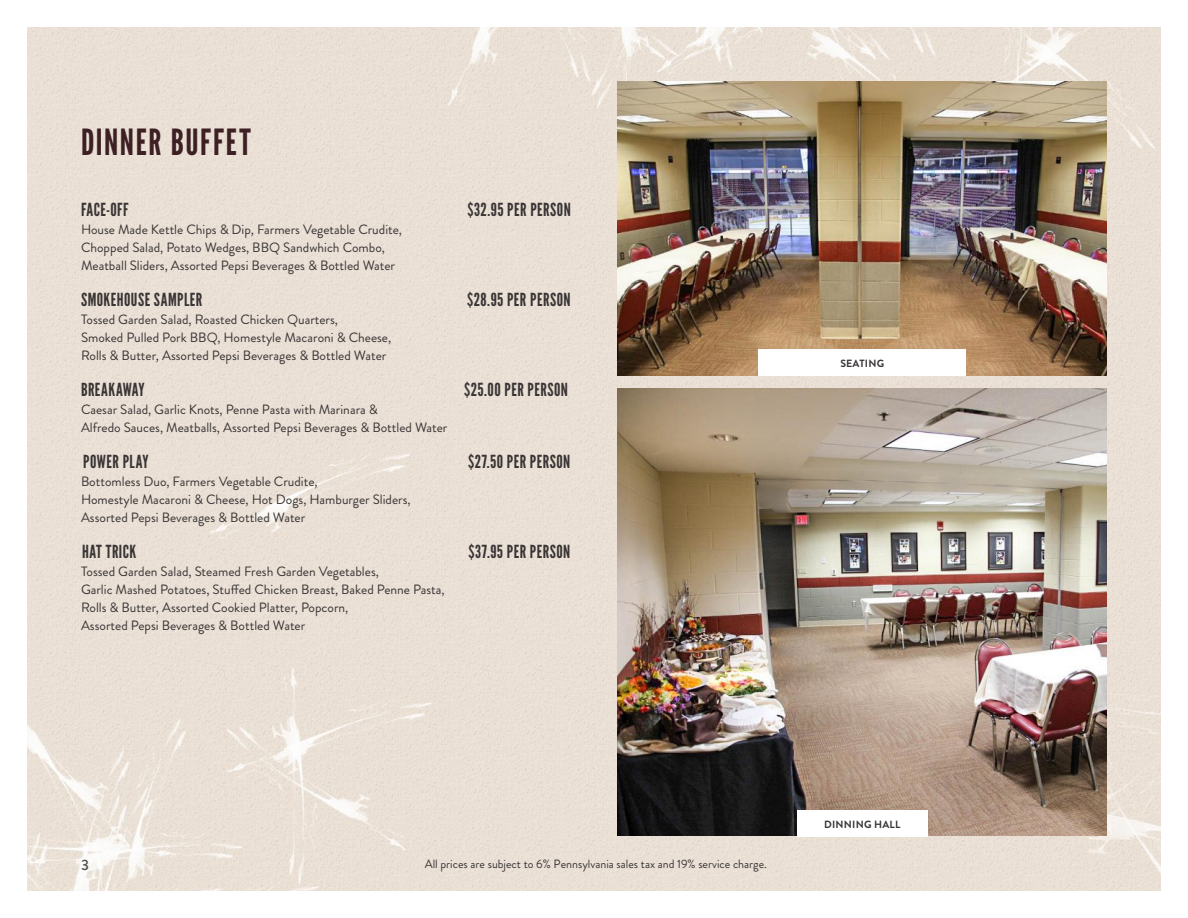
<style>
.page{position:relative;width:1188px;height:918px;background:#fff}
.page>*{position:absolute;margin:0;border:0;box-sizing:border-box;transform-origin:0 0}
.t1{font:36px "League Gothic";letter-spacing:.045em;color:#3d2024}
.t2{font:18px "League Gothic";letter-spacing:.025em;color:#393535}
.t3{font:500 15px "Brandon Grotesque";color:#4e4b4c}
.t4{font:13.5px/18px "Brandon Grotesque";color:#393535}
.t5{font:12px "Brandon Grotesque";color:#393535}
.t6{font:700 10.5px "Brandon Grotesque";letter-spacing:.02em;color:#393535}
</style>
<div class="page">
<div style="left:27px;top:27px;width:1134px;height:864px;background:#eae0d6"></div>
<img style="left:618px;top:389px;width:489px;height:447px">
<img style="left:618px;top:81px;width:489px;height:294px">
<div style="left:759px;top:350px;width:207px;height:26px;background:#fff"></div>
<div style="left:797px;top:811px;width:131px;height:26px;background:#fff"></div>
<h1 class="t1" style="left:81px;top:121px;width:171px">DINNER BUFFET</h1>
<h2 class="t2" style="left:81px;top:199px;width:49px">FACE-OFF</h2>
<h2 class="t2" style="left:467px;top:199px;width:105px">$32.95 PER PERSON</h2>
<p class="t4" style="left:81px;top:221px;width:323px">House Made Kettle Chips &amp; Dip, Farmers Vegetable Crudite,<br>Chopped Salad, Potato Wedges, BBQ Sandwhich Combo,<br>Meatball Sliders, Assorted Pepsi Beverages &amp; Bottled Water</p>
<h2 class="t2" style="left:81px;top:289px;width:123px">SMOKEHOUSE SAMPLER</h2>
<h2 class="t2" style="left:467px;top:289px;width:105px">$28.95 PER PERSON</h2>
<p class="t4" style="left:81px;top:311px;width:312px">Tossed Garden Salad, Roasted Chicken Quarters,<br>Smoked Pulled Pork BBQ, Homestyle Macaroni &amp; Cheese,<br>Rolls &amp; Butter, Assorted Pepsi Beverages &amp; Bottled Water</p>
<h2 class="t2" style="left:81px;top:379px;width:65px">BREAKAWAY</h2>
<h2 class="t2" style="left:464px;top:379px;width:105px">$25.00 PER PERSON</h2>
<p class="t4" style="left:81px;top:401px;width:368px">Caesar Salad, Garlic Knots, Penne Pasta with Marinara &amp;<br>Alfredo Sauces, Meatballs, Assorted Pepsi Beverages &amp; Bottled Water</p>
<h2 class="t2" style="left:83px;top:451px;width:67px">POWER PLAY</h2>
<h2 class="t2" style="left:468px;top:451px;width:104px">$27.50 PER PERSON</h2>
<p class="t4" style="left:81px;top:473px;width:331px">Bottomless Duo, Farmers Vegetable Crudite,<br>Homestyle Macaroni &amp; Cheese, Hot Dogs, Hamburger Sliders,<br>Assorted Pepsi Beverages &amp; Bottled Water</p>
<h2 class="t2" style="left:82px;top:541px;width:56px">HAT TRICK</h2>
<h2 class="t2" style="left:469px;top:541px;width:103px">$37.95 PER PERSON</h2>
<p class="t4" style="left:81px;top:563px;width:365px">Tossed Garden Salad, Steamed Fresh Garden Vegetables,<br>Garlic Mashed Potatoes, Stuffed Chicken Breast, Baked Penne Pasta, Rolls &amp; Butter, Assorted Cookied Platter, Popcorn,<br>Assorted Pepsi Beverages &amp; Bottled Water</p>
<p class="t6" style="left:840px;top:356px;width:45px">SEATING</p>
<p class="t3" style="left:81px;top:854px;width:9px">3</p>
<p class="t5" style="left:425px;top:856px;width:344px">All prices are subject to 6% Pennsylvania sales tax and 19% service charge.</p>
<p class="t6" style="left:824px;top:817px;width:78px">DINNING HALL</p>
</div>
